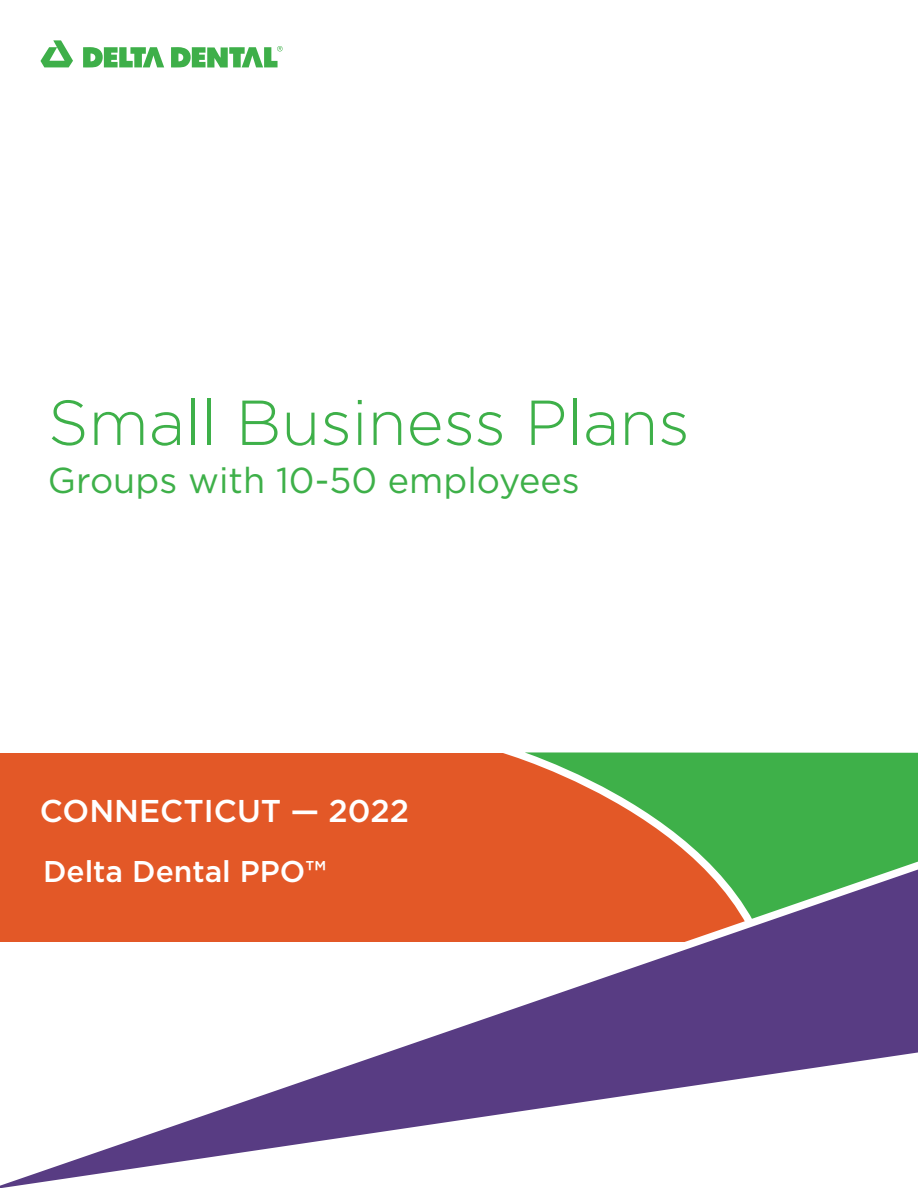
<style>
.page{position:relative;width:918px;height:1188px;background:#fff}
.page>*{position:absolute;margin:0;border:0;box-sizing:border-box;transform-origin:0 0}
.Titles_COVER{font:300 63.3px "Gotham";color:#3eb049}
.Titles__Cover{font:36px "Gotham";color:#3eb049}
.SubTitles{font:500 31.5px "Gotham";color:#fff}
.SubTitle_2{font:500 30px "Gotham";color:#fff}
</style>
<div class="page">
<div style="left:0;top:753px;width:918px;height:189px;background:#e35827"></div>
<svg style="left:503px;top:752px;width:415px;height:88px"></svg>
<svg style="left:0;top:840px;width:918px;height:348px"></svg>
<svg style="left:40px;top:40px;width:33px;height:27px"></svg>
<svg style="left:83px;top:47px;width:81px;height:21px"></svg>
<svg style="left:171px;top:46px;width:112px;height:22px"></svg>
<p class="Titles_COVER" style="left:48px;top:383px;width:643px">Small Business Plans</p>
<p class="Titles__Cover" style="left:48px;top:457px;width:533px">Groups with 10-50 employees</p>
<p class="SubTitles" style="left:40px;top:790px;width:371px">CONNECTICUT — 2022</p>
<p class="SubTitle_2" style="left:43px;top:852px;width:285px">Delta Dental PPO™</p>
</div>
